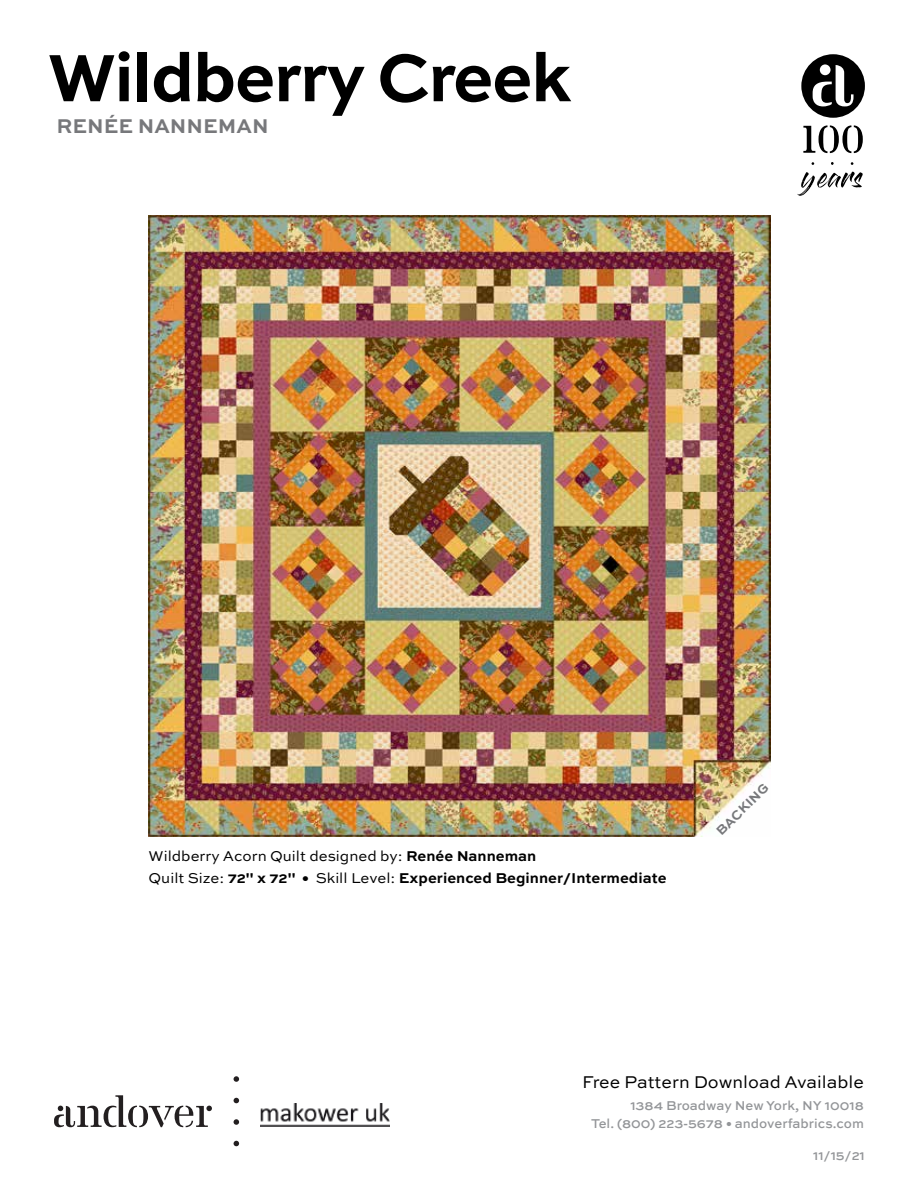
<style>
.page{position:relative;width:919px;height:1188px;background:#fff}
.page>*{position:absolute;margin:0;border:0;box-sizing:border-box;transform-origin:0 0}
.t1{font:700 70.5px "Sweet Sans";letter-spacing:-.025em;color:#000}
.t2{font:700 21px "Sweet Sans Pro";color:#77787b}
.t3{font:18px "Sweet Sans";color:#000}
.t4{font:700 15px/22.5px "Sweet Sans Pro";color:#000}
.t5{font:500 13.5px/18px "Sweet Sans Pro";color:#939598;text-align:right}
.t6{font:700 13.5px "Sweet Sans Pro";color:#77787b}
.s1{font-weight:400}
</style>
<div class="page">
<svg style="left:233px;top:1141px;width:6px;height:5px"></svg>
<svg style="left:233px;top:1119px;width:6px;height:6px"></svg>
<svg style="left:233px;top:1098px;width:6px;height:5px"></svg>
<svg style="left:233px;top:1076px;width:6px;height:6px"></svg>
<svg style="left:54px;top:1095px;width:158px;height:32px"></svg>
<img style="left:260px;top:1103px;width:129px;height:24px">
<div style="left:800px;top:54px;width:64px;height:64px;background:#000;border-radius:50%"></div>
<svg style="left:812px;top:65px;width:41px;height:41px"></svg>
<div style="left:819px;top:64px;width:11px;height:11px;background:#fff;border-radius:50%"></div>
<svg style="left:803px;top:125px;width:59px;height:28px"></svg>
<svg style="left:797px;top:172px;width:65px;height:24px"></svg>
<img style="left:148px;top:216px;width:622px;height:621px">
<h1 class="t1" style="left:47px;top:37px;width:525px">Wildberry Creek</h1>
<h2 class="t2" style="left:57px;top:110px;width:213px">RENÉE NANNEMAN</h2>
<p class="t4" style="left:148px;top:844px;width:519px"><span class="s1">Wildberry Acorn Quilt designed by:</span> Renée Nanneman<br><span class="s1">Quilt Size:</span> 72" x 72" • <span class="s1">Skill Level:</span> Experienced Beginner/Intermediate</p>
<p class="t6" style="left:710px;top:826px;width:70px;rotate:-45deg">BACKING</p>
<p class="t3" style="left:581px;top:1071px;width:283px">Free Pattern Download Available</p>
<p class="t5" style="left:590px;top:1096px;width:274px">1384 Broadway New York, NY 10018<br>Tel. (800) 223-5678 • andoverfabrics.com</p>
<p class="t5" style="left:812px;top:1146px;width:53px">11/15/21</p>
</div>
